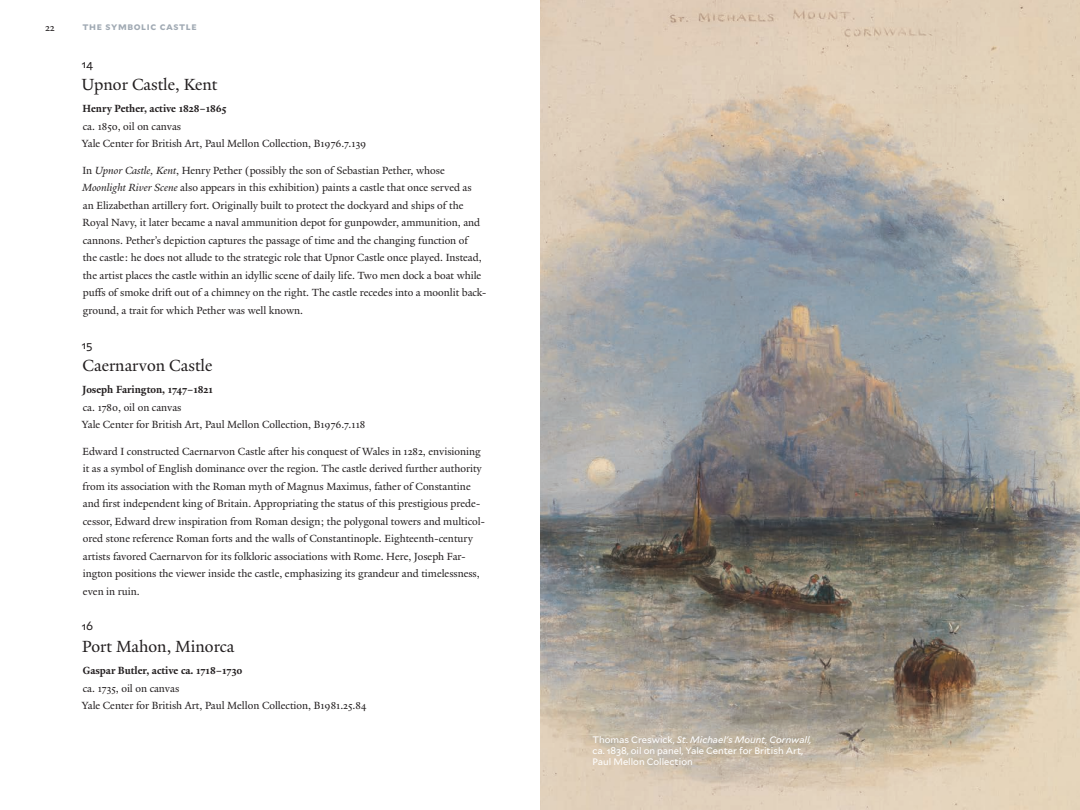
<style>
.page{position:relative;width:1080px;height:810px;background:#fff}
.page>*{position:absolute;margin:0;border:0;box-sizing:border-box;transform-origin:0 0}
.t1{font:17.5px "Yale New";color:#231f20}
.t2{font:11.25px/17.5px "Yale New";color:#231f20}
.t3{font:700 11.25px "Yale New";color:#231f20}
.t4{font:11.25px "Mallory";color:#231f20}
.t5{font:700 10px "Mallory";letter-spacing:.06em;color:#a1aab4}
.t6{font:9.38px/11.2px "Mallory";color:#fff}
.s1{font-style:italic}
</style>
<div class="page">
<img style="left:540px;top:0;width:540px;height:810px">
<p class="t2" style="left:45px;top:18px;width:11px">22</p>
<p class="t5" style="left:82px;top:19px;width:116px">THE SYMBOLIC CASTLE</p>
<p class="t4" style="left:82px;top:56px;width:13px">14</p>
<h1 class="t1" style="left:82px;top:74px;width:137px">Upnor Castle, Kent</h1>
<p class="t3" style="left:83px;top:102px;width:145px">Henry Pether, active 1828–1865</p>
<p class="t2" style="left:82px;top:118px;width:286px">ca. 1850, oil on canvas<br>Yale Center for British Art, Paul Mellon Collection, B1976.7.139</p>
<p class="t2" style="left:82px;top:161px;width:406px">In <span class="s1">Upnor Castle, Kent</span>, Henry Pether (possibly the son of Sebastian Pether, whose <span class="s1">Moonlight River Scene</span> also appears in this exhibition) paints a castle that once served as<br>an Elizabethan artillery fort. Originally built to protect the dockyard and ships of the Royal Navy, it later became a naval ammunition depot for gunpowder, ammunition, and cannons. Pether’s depiction captures the passage of time and the changing function of<br>the castle: he does not allude to the strategic role that Upnor Castle once played. Instead, the artist places the castle within an idyllic scene of daily life. Two men dock a boat while puffs of smoke drift out of a chimney on the right. The castle recedes into a moonlit back&shy;ground, a trait for which Pether was well known.</p>
<p class="t4" style="left:82px;top:337px;width:12px">15</p>
<h1 class="t1" style="left:83px;top:355px;width:131px">Caernarvon Castle</h1>
<p class="t3" style="left:82px;top:383px;width:132px">Joseph Farington, 1747–1821</p>
<p class="t2" style="left:82px;top:399px;width:285px">ca. 1780, oil on canvas<br>Yale Center for British Art, Paul Mellon Collection, B1976.7.118</p>
<p class="t2" style="left:82px;top:442px;width:404px">Edward I constructed Caernarvon Castle after his conquest of Wales in 1282, envisioning it as a symbol of English dominance over the region. The castle derived further authority from its association with the Roman myth of Magnus Maximus, father of Constantine and first independent king of Britain. Appropriating the status of this prestigious prede&shy;cessor, Edward drew inspiration from Roman design; the polygonal towers and multicol&shy;ored stone reference Roman forts and the walls of Constantinople. Eighteenth-century artists favored Caernarvon for its folkloric associations with Rome. Here, Joseph Far&shy;ington positions the viewer inside the castle, emphasizing its grandeur and timelessness, even in ruin.</p>
<p class="t4" style="left:82px;top:618px;width:13px">16</p>
<h1 class="t1" style="left:82px;top:636px;width:154px">Port Mahon, Minorca</h1>
<p class="t3" style="left:83px;top:664px;width:161px">Gaspar Butler, active ca. 1718–1730</p>
<p class="t2" style="left:82px;top:680px;width:286px">ca. 1735, oil on canvas<br>Yale Center for British Art, Paul Mellon Collection, B1981.25.84</p>
<p class="t6" style="left:592px;top:733px;width:221px">Thomas Creswick, <span class="s1">St. Michael's Mount, Cornwall, </span>ca. 1838, oil on panel, Yale Center for British Art,<br>Paul Mellon Collection</p>
</div>
